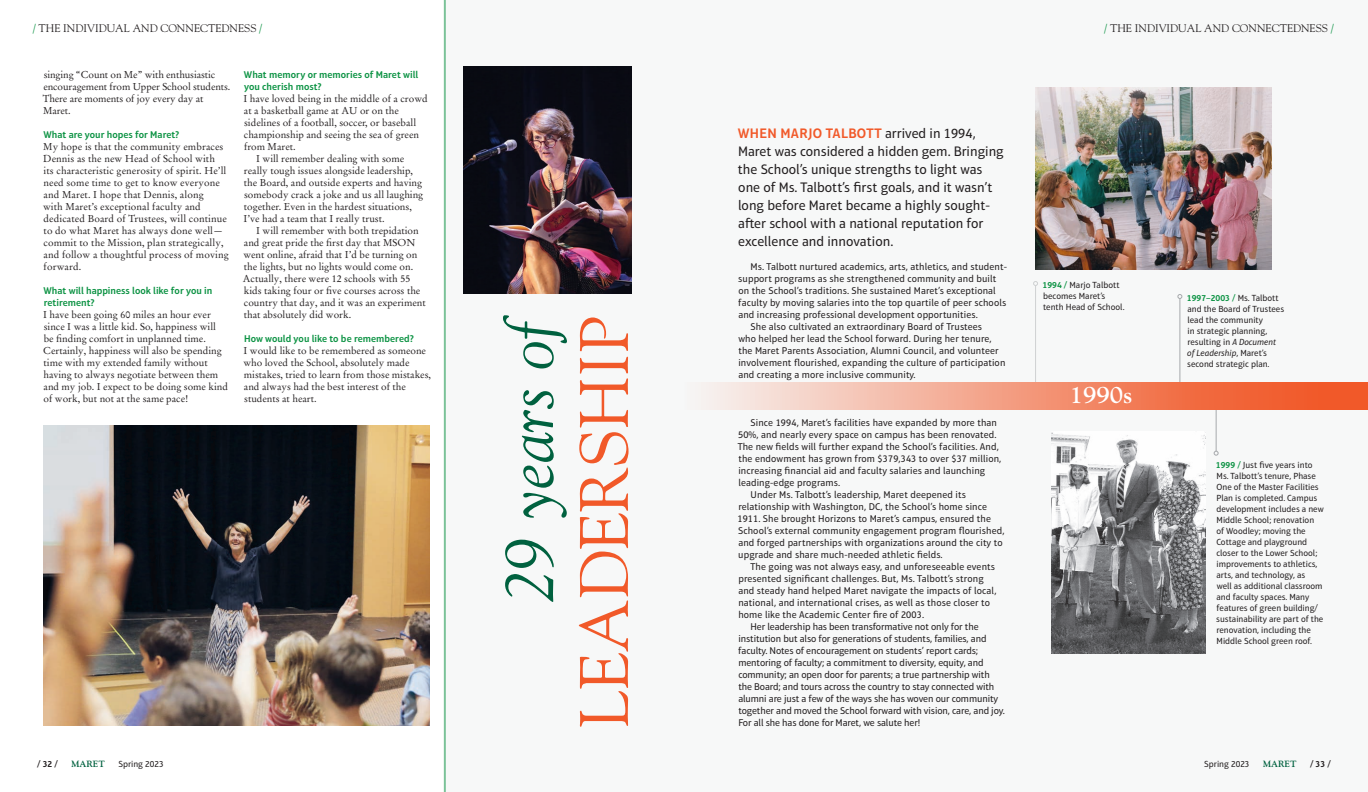
<style>
.page{position:relative;width:1368px;height:792px;background:#fff}
.page>*{position:absolute;margin:0;border:0;box-sizing:border-box;transform-origin:0 0}
.t1{font:68px "Goudy Std";color:#f15929}
.t2{font:italic 68px "Goudy Std";color:#00613f}
.t3{font:700 24px "Goudy Std";color:#fff}
.t4{font:14px/18px "Aptifer Sans LT Pro";color:#231f20}
.t5{font:11px "Goudy Std";color:#231f20}
.t6{font:10px/12px "Stempel Garamond LT Pro";color:#231f20}
.t7{font:10px "Aptifer Sans LT Pro";letter-spacing:.01em;color:#231f20}
.t8{font:10px "Aptifer Sans LT Pro";letter-spacing:-.01em;color:#231f20}
.t9{font:600 10px/12px "Aptifer Sans LT Pro";color:#0d9344}
.t10{font:9px/11px "Aptifer Sans LT Pro";color:#231f20}
.t11{font:700 9px "Goudy Std";color:#00613f}
.t12{font:600 9px "Aptifer Sans LT Pro";color:#231f20}
.s1{color:#0d9344}
.s2{font-weight:600;color:#f15929}
.s3{font-weight:600;color:#0d9344}
.s4{font-style:italic}
</style>
<div class="page">
<div style="left:444px;top:0;width:924px;height:792px;background:#f7f8f8"></div>
<img style="left:464px;top:66px;width:167px;height:228px">
<hr style="left:444px;top:0;width:2px;height:792px;background:#0d9344">
<img style="left:1036px;top:88px;width:236px;height:182px">
<img style="left:1051px;top:432px;width:154px;height:222px">
<hr style="left:1179px;top:298px;width:1px;height:84px;background:#5f6369">
<svg style="left:1177px;top:294px;width:5px;height:5px"></svg>
<hr style="left:1216px;top:410px;width:1px;height:41px;background:#5f6369">
<svg style="left:1214px;top:451px;width:5px;height:5px"></svg>
<img style="left:43px;top:426px;width:387px;height:300px">
<svg style="left:709px;top:382px;width:659px;height:28px;background:#f2987b"></svg>
<p class="t5" style="left:33px;top:22px;width:231px"><span class="s1">/</span> THE INDIVIDUAL AND CONNECTEDNESS <span class="s1">/</span></p>
<p class="t5" style="left:1104px;top:22px;width:231px"><span class="s1">/</span> THE INDIVIDUAL AND CONNECTEDNESS <span class="s1">/</span></p>
<p class="t6" style="left:43px;top:68px;width:189px">singing “Count on Me” with enthusiastic encouragement from Upper School students.<br>There are moments of joy every day at<br>Maret.</p>
<p class="t9" style="left:43px;top:129px;width:138px">What are your hopes for Maret?</p>
<p class="t6" style="left:43px;top:140px;width:187px">My hope is that the community embraces Dennis as the new Head of School with<br>its characteristic generosity of spirit. He’ll need some time to get to know everyone and Maret. I hope that Dennis, along<br>with Maret’s exceptional faculty and dedicated Board of Trustees, will continue to do what Maret has always done well— commit to the Mission, plan strategically, and follow a thoughtful process of moving forward.</p>
<p class="t9" style="left:43px;top:285px;width:170px">What will happiness look like for you in retirement?</p>
<p class="t6" style="left:43px;top:308px;width:186px">I have been going 60 miles an hour ever since I was a little kid. So, happiness will<br>be finding comfort in unplanned time.<br>Certainly, happiness will also be spending time with my extended family without having to always negotiate between them and my job. I expect to be doing some kind of work, but not at the same pace!</p>
<p class="t9" style="left:244px;top:69px;width:176px">What memory or memories of Maret will you cherish most?</p>
<p class="t6" style="left:244px;top:92px;width:186px">I have loved being in the middle of a crowd</p>
<p class="t6" style="left:244px;top:104px;width:156px">at a basketball game at AU or on the</p>
<p class="t6" style="left:244px;top:116px;width:174px">sidelines of a football, soccer, or baseball</p>
<p class="t6" style="left:244px;top:128px;width:177px">championship and seeing the sea of green</p>
<p class="t6" style="left:244px;top:140px;width:53px">from Maret.</p>
<p class="t6" style="left:256px;top:152px;width:150px">I will remember dealing with some</p>
<p class="t6" style="left:244px;top:164px;width:171px">really tough issues alongside leadership,</p>
<p class="t6" style="left:244px;top:176px;width:180px">the Board, and outside experts and having</p>
<p class="t6" style="left:244px;top:188px;width:181px">somebody crack a joke and us all laughing</p>
<p class="t6" style="left:244px;top:200px;width:169px">together. Even in the hardest situations,</p>
<p class="t6" style="left:244px;top:212px;width:143px">I’ve had a team that I really trust.</p>
<p class="t6" style="left:256px;top:224px;width:164px">I will remember with both trepidation</p>
<p class="t6" style="left:244px;top:236px;width:173px">and great pride the first day that MSON</p>
<p class="t6" style="left:243px;top:248px;width:175px">went online, afraid that I’d be turning on</p>
<p class="t6" style="left:244px;top:260px;width:171px">the lights, but no lights would come on.</p>
<p class="t6" style="left:243px;top:272px;width:169px">Actually, there were 12 schools with 55</p>
<p class="t6" style="left:244px;top:284px;width:178px">kids taking four or five courses across the</p>
<p class="t6" style="left:244px;top:296px;width:183px">country that day, and it was an experiment</p>
<p class="t6" style="left:244px;top:308px;width:109px">that absolutely did work.</p>
<p class="t9" style="left:244px;top:333px;width:171px">How would you like to be remembered?</p>
<p class="t6" style="left:243px;top:344px;width:189px">I would like to be remembered as someone who loved the School, absolutely made mistakes, tried to learn from those mistakes, and always had the best interest of the students at heart.</p>
<h1 class="t2" style="left:488px;top:604px;width:294px;rotate:-90deg">29 years of</h1>
<h1 class="t1" style="left:562px;top:728px;width:413px;rotate:-90deg">LEADERSHIP</h1>
<p class="t4" style="left:738px;top:124px;width:268px"><span class="s2">WHEN MARJO TALBOTT</span> arrived in 1994, Maret was considered a hidden gem. Bringing the School’s unique strengths to light was one of Ms. Talbott’s first goals, and it wasn’t long before Maret became a highly sought&shy;after school with a national reputation for excellence and innovation.</p>
<p class="t7" style="left:751px;top:261px;width:258px">Ms. Talbott nurtured academics, arts, athletics, and student-</p>
<p class="t7" style="left:738px;top:273px;width:260px">support programs as she strengthened community and built</p>
<p class="t7" style="left:738px;top:285px;width:259px">on the School’s traditions. She sustained Maret’s exceptional</p>
<p class="t7" style="left:738px;top:297px;width:269px">faculty by moving salaries into the top quartile of peer schools</p>
<p class="t7" style="left:738px;top:309px;width:241px">and increasing professional development opportunities.</p>
<p class="t7" style="left:751px;top:321px;width:233px">She also cultivated an extraordinary Board of Trustees</p>
<p class="t7" style="left:738px;top:333px;width:255px">who helped her lead the School forward. During her tenure,</p>
<p class="t7" style="left:738px;top:345px;width:262px">the Maret Parents Association, Alumni Council, and volunteer</p>
<p class="t7" style="left:738px;top:357px;width:269px">involvement flourished, expanding the culture of participation</p>
<p class="t7" style="left:738px;top:369px;width:179px">and creating a more inclusive community.</p>
<p class="t7" style="left:751px;top:417px;width:248px">Since 1994, Maret’s facilities have expanded by more than</p>
<p class="t7" style="left:738px;top:429px;width:260px">50%, and nearly every space on campus has been renovated.</p>
<p class="t7" style="left:738px;top:441px;width:263px">The new fields will further expand the School’s facilities. And,</p>
<p class="t7" style="left:738px;top:453px;width:265px">the endowment has grown from $379,343 to over $37 million,</p>
<p class="t7" style="left:738px;top:465px;width:248px">increasing financial aid and faculty salaries and launching</p>
<p class="t7" style="left:738px;top:477px;width:103px">leading-edge programs.</p>
<p class="t7" style="left:751px;top:489px;width:217px">Under Ms. Talbott’s leadership, Maret deepened its</p>
<p class="t7" style="left:738px;top:501px;width:250px">relationship with Washington, DC, the School’s home since</p>
<p class="t7" style="left:737px;top:513px;width:255px">1911. She brought Horizons to Maret’s campus, ensured the</p>
<p class="t7" style="left:738px;top:525px;width:268px">School’s external community engagement program flourished,</p>
<p class="t7" style="left:738px;top:537px;width:266px">and forged partnerships with organizations around the city to</p>
<p class="t7" style="left:738px;top:549px;width:206px">upgrade and share much-needed athletic fields.</p>
<p class="t7" style="left:751px;top:561px;width:246px">The going was not always easy, and unforeseeable events</p>
<p class="t7" style="left:738px;top:573px;width:247px">presented significant challenges. But, Ms. Talbott’s strong</p>
<p class="t7" style="left:738px;top:585px;width:260px">and steady hand helped Maret navigate the impacts of local,</p>
<p class="t7" style="left:738px;top:597px;width:253px">national, and international crises, as well as those closer to</p>
<p class="t7" style="left:738px;top:609px;width:187px">home like the Academic Center fire of 2003.</p>
<p class="t8" style="left:751px;top:621px;width:230px">Her leadership has been transformative not only for the</p>
<p class="t8" style="left:738px;top:633px;width:250px">institution but also for generations of students, families, and</p>
<p class="t8" style="left:738px;top:645px;width:241px">faculty. Notes of encouragement on students’ report cards;</p>
<p class="t8" style="left:738px;top:657px;width:247px">mentoring of faculty; a commitment to diversity, equity, and</p>
<p class="t8" style="left:738px;top:669px;width:253px">community; an open door for parents; a true partnership with</p>
<p class="t8" style="left:738px;top:681px;width:257px">the Board; and tours across the country to stay connected with</p>
<p class="t8" style="left:738px;top:693px;width:261px">alumni are just a few of the ways she has woven our community</p>
<p class="t8" style="left:738px;top:705px;width:268px">together and moved the School forward with vision, care, and joy.</p>
<p class="t8" style="left:738px;top:717px;width:183px">For all she has done for Maret, we salute her!</p>
<p class="t10" style="left:1043px;top:279px;width:84px"><span class="s3">1994 /</span> Marjo Talbott becomes Maret’s tenth Head of School.</p>
<h2 class="t3" style="left:1070px;top:381px;width:64px">1990s</h2>
<p class="t10" style="left:1187px;top:292px;width:99px"><span class="s3">1997–2003 /</span> Ms. Talbott and the Board of Trustees lead the community<br>in strategic planning, resulting in <span class="s4">A Document of Leadership</span>, Maret’s second strategic plan.</p>
<p class="t10" style="left:1216px;top:459px;width:109px"><span class="s3">1999 /</span> Just five years into<br>Ms. Talbott’s tenure, Phase<br>One of the Master Facilities<br>Plan is completed. Campus development includes a new<br>Middle School; renovation<br>of Woodley; moving the<br>Cottage and playground closer to the Lower School; improvements to athletics, arts, and technology, as<br>well as additional classroom and faculty spaces. Many features of green building/ sustainability are part of the renovation, including the<br>Middle School green roof.</p>
<p class="t12" style="left:37px;top:758px;width:22px">/ 32 /</p>
<p class="t11" style="left:71px;top:758px;width:35px">MARET</p>
<p class="t10" style="left:118px;top:758px;width:47px">Spring 2023</p>
<p class="t10" style="left:1204px;top:758px;width:47px">Spring 2023</p>
<p class="t11" style="left:1263px;top:758px;width:35px">MARET</p>
<p class="t12" style="left:1310px;top:758px;width:22px">/ 33 /</p>
</div>
